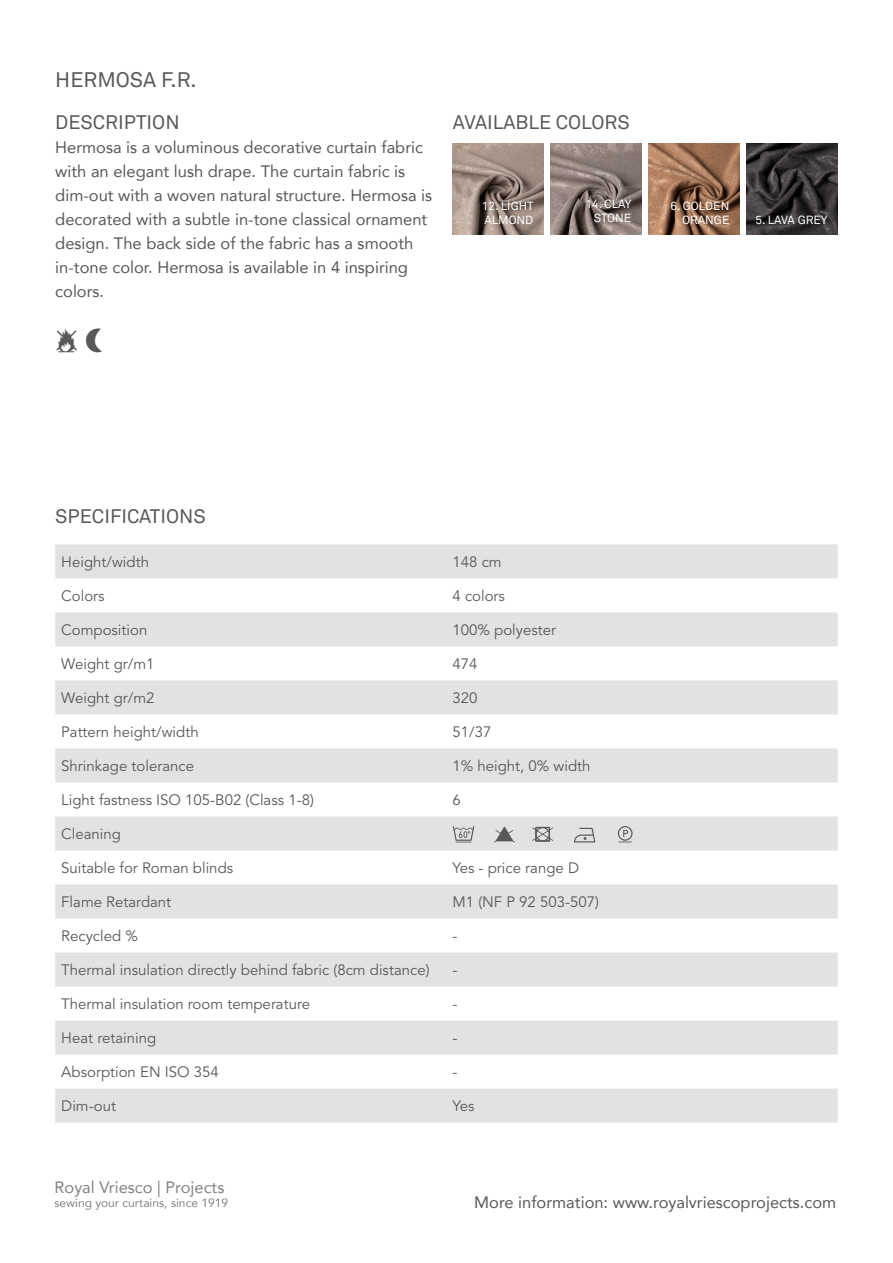
<style>
.page{position:relative;width:893px;height:1263px;background:#fff}
.page>*{position:absolute;margin:0;border:0;box-sizing:border-box;transform-origin:0 0}
.t1{font:25.5px "Ahoh meerwaarden";color:#57585a}
.t2{font:21px "Akkurat";color:#57585a}
.t3{font:19.5px "Akkurat";color:#57585a}
.t4{font:16.5px/24px "Avenir";color:#57585a}
.t5{font:16.5px "Avenir";color:#808285}
.t6{font:15px "Avenir";color:#57585a}
.t7{font:12px "Avenir";color:#808285}
.t8{font:11.85px/14.2px "Akkurat";color:#fff;text-align:right}
</style>
<div class="page">
<img style="left:453px;top:144px;width:91px;height:90px">
<img style="left:649px;top:144px;width:91px;height:90px">
<img style="left:551px;top:144px;width:91px;height:90px">
<img style="left:747px;top:144px;width:91px;height:90px">
<svg style="left:55px;top:544px;width:783px;height:579px;fill:#e1e2e4"></svg>
<svg style="left:453px;top:826px;width:21px;height:17px"></svg>
<svg style="left:494px;top:827px;width:21px;height:15px"></svg>
<svg style="left:574px;top:828px;width:21px;height:14px"></svg>
<svg style="left:618px;top:826px;width:14px;height:16px"></svg>
<svg style="left:532px;top:827px;width:21px;height:14px"></svg>
<p class="t2" style="left:55px;top:68px;width:143px">HERMOSA F.R.</p>
<p class="t3" style="left:55px;top:111px;width:126px">DESCRIPTION</p>
<p class="t4" style="left:55px;top:135px;width:378px">Hermosa is a voluminous decorative curtain fabric with an elegant lush drape. The curtain fabric is dim-out with a woven natural structure. Hermosa is decorated with a subtle in-tone classical ornament design. The back side of the fabric has a smooth in-tone color. Hermosa is available in 4 inspiring colors.</p>
<p class="t1" style="left:55px;top:328px;width:50px">3 2</p>
<p class="t3" style="left:453px;top:111px;width:178px">AVAILABLE COLORS</p>
<p class="t8" style="left:585px;top:197px;width:48px">14. CLAY<br>STONE</p>
<p class="t8" style="left:482px;top:199px;width:53px;text-align:left">12. LIGHT<br>ALMOND</p>
<p class="t8" style="left:671px;top:199px;width:60px">6. GOLDEN<br>ORANGE</p>
<p class="t8" style="left:755px;top:213px;width:74px">5. LAVA GREY</p>
<p class="t3" style="left:55px;top:505px;width:152px">SPECIFICATIONS</p>
<p class="t6" style="left:61px;top:550px;width:89px">Height/width</p>
<p class="t6" style="left:452px;top:550px;width:51px">148 cm</p>
<p class="t6" style="left:61px;top:584px;width:45px">Colors</p>
<p class="t6" style="left:452px;top:584px;width:54px">4 colors</p>
<p class="t6" style="left:61px;top:618px;width:88px">Composition</p>
<p class="t6" style="left:452px;top:618px;width:105px">100% polyester</p>
<p class="t6" style="left:61px;top:652px;width:95px">Weight gr/m1</p>
<p class="t6" style="left:452px;top:652px;width:27px">474</p>
<p class="t6" style="left:61px;top:686px;width:95px">Weight gr/m2</p>
<p class="t6" style="left:452px;top:686px;width:27px">320</p>
<p class="t6" style="left:61px;top:720px;width:139px">Pattern height/width</p>
<p class="t6" style="left:452px;top:720px;width:40px">51/37</p>
<p class="t6" style="left:61px;top:754px;width:134px">Shrinkage tolerance</p>
<p class="t6" style="left:452px;top:754px;width:140px">1% height, 0% width</p>
<p class="t6" style="left:61px;top:788px;width:254px">Light fastness ISO 105-B02 (Class 1-8)</p>
<p class="t6" style="left:452px;top:788px;width:10px">6</p>
<p class="t6" style="left:61px;top:822px;width:61px">Cleaning</p>
<p class="t6" style="left:61px;top:856px;width:173px">Suitable for Roman blinds</p>
<p class="t6" style="left:452px;top:856px;width:128px">Yes - price range D</p>
<p class="t6" style="left:61px;top:890px;width:111px">Flame Retardant</p>
<p class="t6" style="left:452px;top:890px;width:148px">M1 (NF P 92 503-507)</p>
<p class="t6" style="left:61px;top:924px;width:78px">Recycled %</p>
<p class="t6" style="left:452px;top:924px;width:6px">-</p>
<p class="t6" style="left:61px;top:958px;width:370px">Thermal insulation directly behind fabric (8cm distance)</p>
<p class="t6" style="left:452px;top:958px;width:6px">-</p>
<p class="t6" style="left:61px;top:993px;width:250px">Thermal insulation room temperature</p>
<p class="t6" style="left:452px;top:993px;width:6px">-</p>
<p class="t6" style="left:61px;top:1027px;width:96px">Heat retaining</p>
<p class="t6" style="left:452px;top:1027px;width:6px">-</p>
<p class="t6" style="left:61px;top:1061px;width:159px">Absorption EN ISO 354</p>
<p class="t6" style="left:452px;top:1061px;width:6px">-</p>
<p class="t6" style="left:61px;top:1095px;width:56px">Dim-out</p>
<p class="t6" style="left:452px;top:1095px;width:23px">Yes</p>
<p class="t5" style="left:54px;top:1174px;width:171px">Royal Vriesco | Projects</p>
<p class="t7" style="left:54px;top:1193px;width:175px">sewing your curtains, since 1919</p>
<p class="t4" style="left:474px;top:1189px;width:364px">More information: www.royalvriescoprojects.com</p>
</div>
